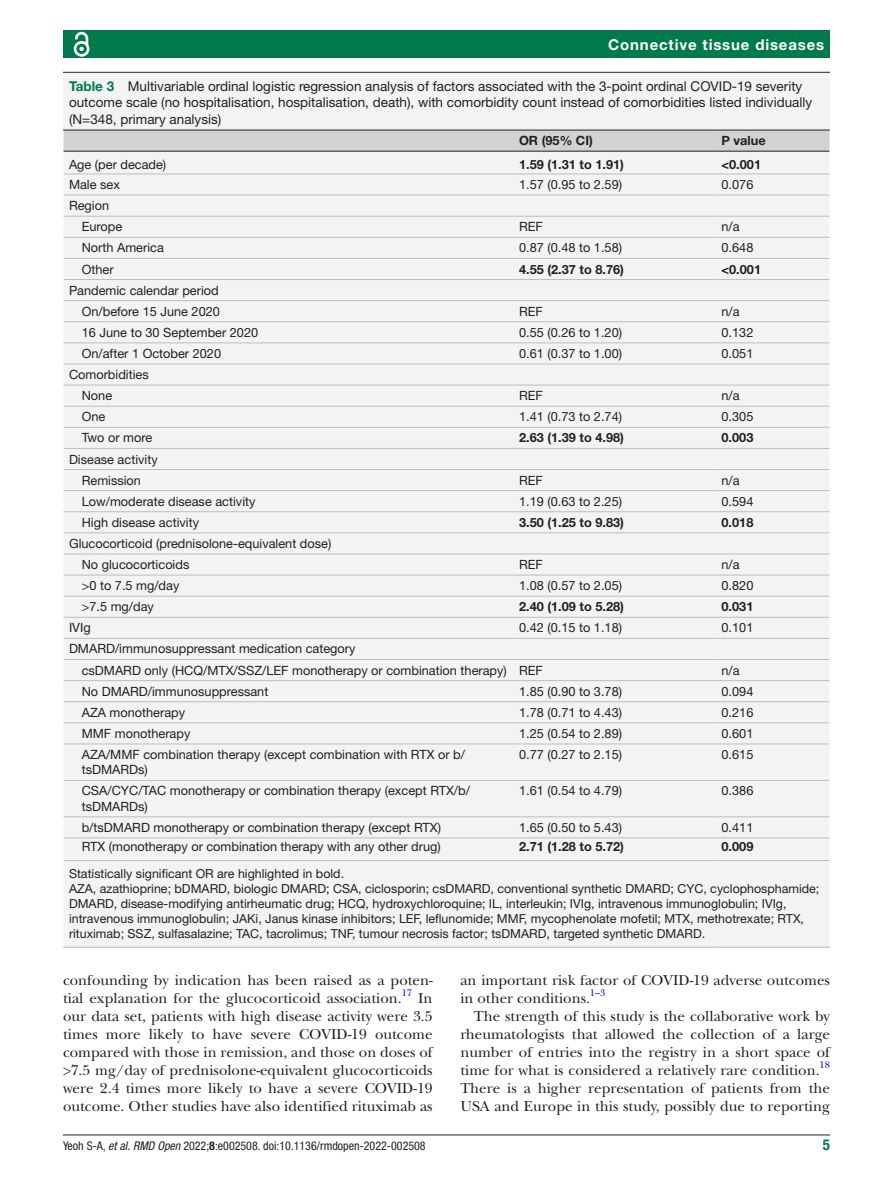
<style>
.page{position:relative;width:893px;height:1191px;background:#fff}
.page>*{position:absolute;margin:0;border:0;box-sizing:border-box;transform-origin:0 0}
.t1{font:15px/18px "New Baskerville";color:#231f20}
.t2{font:700 15px "Helvetica Neue LT Std";letter-spacing:.055em;color:#fff}
.t3{font:700 condensed 15px "Helvetica Neue LT Std";color:#007a4b}
.t4{font:13.5px/16.5px "Helvetica Neue LT Std";color:#231f20}
.t5{font:12.75px/21.1px "Helvetica Neue LT Std";color:#231f20}
.t6{font:700 12.75px "Helvetica Neue LT Std";color:#231f20}
.t7{font:12.45px/15px "Helvetica Neue LT Std";color:#231f20}
.t8{font:condensed 12px "Helvetica Neue LT Std";color:#231f20}
.t9{font:9.9px "New Baskerville";color:#00f}
.s1{font-weight:700;color:#007a4b}
.s2{font-size:15px;color:#231f20}
.s3{font-style:italic}
.s4{font-weight:700}
</style>
<div class="page">
<hr style="left:63px;top:1134px;width:767px;height:1px;background:#231f20">
<div style="left:63px;top:31px;width:767px;height:27px;background:#007a4b"></div>
<svg style="left:73px;top:31px;width:17px;height:26px"></svg>
<div style="left:63px;top:73px;width:767px;height:874px;background:#f2f3f4"></div>
<hr style="left:63px;top:72px;width:767px;height:1px;background:#231f20">
<hr style="left:63px;top:780px;width:450px;height:1px;background:#bcbdc0">
<hr style="left:513px;top:780px;width:203px;height:1px;background:#bcbdc0">
<hr style="left:716px;top:780px;width:114px;height:1px;background:#bcbdc0">
<hr style="left:63px;top:816px;width:450px;height:1px;background:#bcbdc0">
<hr style="left:513px;top:816px;width:203px;height:1px;background:#bcbdc0">
<hr style="left:716px;top:816px;width:114px;height:1px;background:#bcbdc0">
<hr style="left:63px;top:837px;width:450px;height:1px;background:#bcbdc0">
<hr style="left:513px;top:837px;width:203px;height:1px;background:#bcbdc0">
<hr style="left:716px;top:837px;width:114px;height:1px;background:#bcbdc0">
<hr style="left:63px;top:860px;width:450px;height:1px;background:#bcbdc0">
<hr style="left:513px;top:860px;width:203px;height:1px;background:#bcbdc0">
<hr style="left:716px;top:860px;width:114px;height:1px;background:#bcbdc0">
<hr style="left:63px;top:947px;width:450px;height:1px;background:#bcbdc0">
<hr style="left:513px;top:947px;width:203px;height:1px;background:#bcbdc0">
<hr style="left:716px;top:947px;width:114px;height:1px;background:#bcbdc0">
<hr style="left:63px;top:744px;width:1px;height:36px;background:#fff">
<hr style="left:63px;top:780px;width:1px;height:37px;background:#fff">
<hr style="left:63px;top:860px;width:1px;height:87px;background:#fff">
<svg style="left:63px;top:130px;width:768px;height:614px"></svg>
<p class="t2" style="left:608px;top:35px;width:217px">Connective tissue diseases</p>
<p class="t4" style="left:69px;top:77px;width:745px"><span class="s1">Table 3</span> Multivariable ordinal logistic regression analysis of factors associated with the 3-point ordinal COVID-19 severity outcome scale (no hospitalisation, hospitalisation, death), with comorbidity count instead of comorbidities listed individually (N=348, primary analysis)</p>
<p class="t6" style="left:519px;top:133px;width:75px">OR (95% CI)</p>
<p class="t6" style="left:721px;top:133px;width:46px">P value</p>
<p class="t5" style="left:69px;top:154px;width:99px">Age (per decade)</p>
<p class="t6" style="left:519px;top:157px;width:106px">1.59 (1.31 to 1.91)</p>
<p class="t6" style="left:721px;top:157px;width:41px">&lt;0.001</p>
<p class="t5" style="left:69px;top:174px;width:52px">Male sex</p>
<p class="t5" style="left:519px;top:174px;width:105px">1.57 (0.95 to 2.59)</p>
<p class="t5" style="left:721px;top:174px;width:33px">0.076</p>
<p class="t5" style="left:82px;top:195px;width:42px;text-indent:-13px">Region<br>Europe</p>
<p class="t5" style="left:519px;top:216px;width:25px">REF</p>
<p class="t5" style="left:721px;top:216px;width:20px">n/a</p>
<p class="t5" style="left:82px;top:237px;width:84px">North America</p>
<p class="t5" style="left:519px;top:237px;width:105px">0.87 (0.48 to 1.58)</p>
<p class="t5" style="left:721px;top:237px;width:33px">0.648</p>
<p class="t5" style="left:82px;top:258px;width:33px">Other</p>
<p class="t6" style="left:519px;top:261px;width:106px">4.55 (2.37 to 8.76)</p>
<p class="t6" style="left:721px;top:261px;width:41px">&lt;0.001</p>
<p class="t5" style="left:69px;top:279px;width:152px;text-align:right">Pandemic calendar period<br>On/before 15 June 2020</p>
<p class="t5" style="left:519px;top:300px;width:25px">REF</p>
<p class="t5" style="left:721px;top:300px;width:20px">n/a</p>
<p class="t5" style="left:82px;top:321px;width:178px">16 June to 30 September 2020</p>
<p class="t5" style="left:519px;top:321px;width:105px">0.55 (0.26 to 1.20)</p>
<p class="t5" style="left:721px;top:321px;width:33px">0.132</p>
<p class="t5" style="left:82px;top:343px;width:141px">On/after 1 October 2020</p>
<p class="t5" style="left:519px;top:343px;width:105px">0.61 (0.37 to 1.00)</p>
<p class="t5" style="left:721px;top:343px;width:33px">0.051</p>
<p class="t5" style="left:82px;top:364px;width:69px;text-indent:-13px">Comorbidities<br>None</p>
<p class="t5" style="left:519px;top:385px;width:25px">REF</p>
<p class="t5" style="left:721px;top:385px;width:20px">n/a</p>
<p class="t5" style="left:82px;top:406px;width:25px">One</p>
<p class="t5" style="left:519px;top:406px;width:105px">1.41 (0.73 to 2.74)</p>
<p class="t5" style="left:721px;top:406px;width:33px">0.305</p>
<p class="t5" style="left:82px;top:427px;width:72px">Two or more</p>
<p class="t6" style="left:519px;top:430px;width:106px">2.63 (1.39 to 4.98)</p>
<p class="t6" style="left:721px;top:430px;width:33px">0.003</p>
<p class="t5" style="left:69px;top:448px;width:90px;text-align:center">Disease activity<br>Remission</p>
<p class="t5" style="left:519px;top:469px;width:25px">REF</p>
<p class="t5" style="left:721px;top:469px;width:20px">n/a</p>
<p class="t5" style="left:82px;top:490px;width:175px">Low/moderate disease activity</p>
<p class="t5" style="left:519px;top:490px;width:105px">1.19 (0.63 to 2.25)</p>
<p class="t5" style="left:721px;top:490px;width:33px">0.594</p>
<p class="t5" style="left:82px;top:511px;width:119px">High disease activity</p>
<p class="t6" style="left:519px;top:514px;width:106px">3.50 (1.25 to 9.83)</p>
<p class="t6" style="left:721px;top:514px;width:33px">0.018</p>
<p class="t5" style="left:82px;top:532px;width:251px;text-indent:-13px">Glucocorticoid (prednisolone-equivalent dose)<br>No glucocorticoids</p>
<p class="t5" style="left:519px;top:554px;width:25px">REF</p>
<p class="t5" style="left:721px;top:554px;width:20px">n/a</p>
<p class="t5" style="left:82px;top:575px;width:99px">&gt;0 to 7.5 mg/day</p>
<p class="t5" style="left:519px;top:575px;width:105px">1.08 (0.57 to 2.05)</p>
<p class="t5" style="left:721px;top:575px;width:33px">0.820</p>
<p class="t5" style="left:82px;top:596px;width:74px">&gt;7.5 mg/day</p>
<p class="t6" style="left:519px;top:599px;width:106px">2.40 (1.09 to 5.28)</p>
<p class="t6" style="left:721px;top:599px;width:33px">0.031</p>
<p class="t5" style="left:69px;top:617px;width:23px">IVIg</p>
<p class="t5" style="left:519px;top:617px;width:105px">0.42 (0.15 to 1.18)</p>
<p class="t5" style="left:721px;top:617px;width:33px">0.101</p>
<p class="t5" style="left:82px;top:638px;width:463px;text-indent:-13px">DMARD/immunosuppressant medication category<br>csDMARD only (HCQ/MTX/SSZ/LEF monotherapy or combination therapy) REF</p>
<p class="t5" style="left:721px;top:659px;width:20px">n/a</p>
<p class="t5" style="left:82px;top:680px;width:188px">No DMARD/immunosuppressant</p>
<p class="t5" style="left:519px;top:680px;width:105px">1.85 (0.90 to 3.78)</p>
<p class="t5" style="left:721px;top:680px;width:33px">0.094</p>
<p class="t5" style="left:82px;top:701px;width:105px">AZA monotherapy</p>
<p class="t5" style="left:519px;top:701px;width:105px">1.78 (0.71 to 4.43)</p>
<p class="t5" style="left:721px;top:701px;width:33px">0.216</p>
<p class="t5" style="left:82px;top:722px;width:110px">MMF monotherapy</p>
<p class="t5" style="left:519px;top:722px;width:105px">1.25 (0.54 to 2.89)</p>
<p class="t5" style="left:721px;top:722px;width:33px">0.601</p>
<p class="t5" style="left:82px;top:746px;width:385px;line-height:15.3px">AZA/MMF combination therapy (except combination with RTX or b/ tsDMARDs)</p>
<p class="t5" style="left:519px;top:743px;width:105px">0.77 (0.27 to 2.15)</p>
<p class="t5" style="left:721px;top:743px;width:33px">0.615</p>
<p class="t5" style="left:82px;top:783px;width:390px;line-height:15.3px">CSA/CYC/TAC monotherapy or combination therapy (except RTX/b/ tsDMARDs)</p>
<p class="t5" style="left:519px;top:780px;width:105px">1.61 (0.54 to 4.79)</p>
<p class="t5" style="left:721px;top:780px;width:33px">0.386</p>
<p class="t5" style="left:82px;top:816px;width:361px">b/tsDMARD monotherapy or combination therapy (except RTX)</p>
<p class="t5" style="left:519px;top:816px;width:105px">1.65 (0.50 to 5.43)</p>
<p class="t5" style="left:721px;top:816px;width:33px">0.411</p>
<p class="t5" style="left:82px;top:836px;width:360px">RTX (monotherapy or combination therapy with any other drug)</p>
<p class="t6" style="left:519px;top:839px;width:106px">2.71 (1.28 to 5.72)</p>
<p class="t6" style="left:721px;top:839px;width:33px">0.009</p>
<p class="t7" style="left:69px;top:866px;width:752px">Statistically significant OR are highlighted in bold.<br>AZA, azathioprine; bDMARD, biologic DMARD; CSA, ciclosporin; csDMARD, conventional synthetic DMARD; CYC, cyclophosphamide; DMARD, disease-modifying antirheumatic drug; HCQ, hydroxychloroquine; IL, interleukin; IVIg, intravenous immunoglobulin; IVIg, intravenous immunoglobulin; JAKi, Janus kinase inhibitors; LEF, leflunomide; MMF, mycophenolate mofetil; MTX, methotrexate; RTX, rituximab; SSZ, sulfasalazine; TAC, tacrolimus; TNF, tumour necrosis factor; tsDMARD, targeted synthetic DMARD.</p>
<p class="t1" style="left:63px;top:971px;width:371px">confounding by indication has been raised as a poten&shy;tial explanation for the glucocorticoid association.</p>
<p class="t9" style="left:402px;top:987px;width:32px">17 <span class="s2">In</span></p>
<p class="t1" style="left:63px;top:1007px;width:371px;text-align:justify">our data set, patients with high disease activity were 3.5 times more likely to have severe COVID-19 outcome compared with those in remission, and those on doses of &gt;7.5 mg/day of prednisolone-equivalent glucocorticoids were 2.4 times more likely to have a severe COVID-19 outcome. Other studies have also identified rituximab as</p>
<p class="t1" style="left:460px;top:971px;width:371px">an important risk factor of COVID-19 adverse outcomes in other conditions.<sup>1–3</sup></p>
<p class="t1" style="left:460px;top:1007px;width:371px;text-align:justify;text-indent:14px">The strength of this study is the collaborative work by rheumatologists that allowed the collection of a large number of entries into the registry in a short space of time for what is considered a relatively rare condition.</p>
<p class="t9" style="left:820px;top:1059px;width:12px">18</p>
<p class="t1" style="left:460px;top:1079px;width:371px">There is a higher representation of patients from the<br>USA and Europe in this study, possibly due to reporting</p>
<p class="t8" style="left:63px;top:1138px;width:364px">Yeoh S-A, <span class="s3">et al</span>. <span class="s3">RMD Open</span> 2022;<span class="s4">8</span>:e002508. doi:10.1136/rmdopen-2022-002508</p>
<p class="t3" style="left:823px;top:1135px;width:9px">5</p>
</div>
